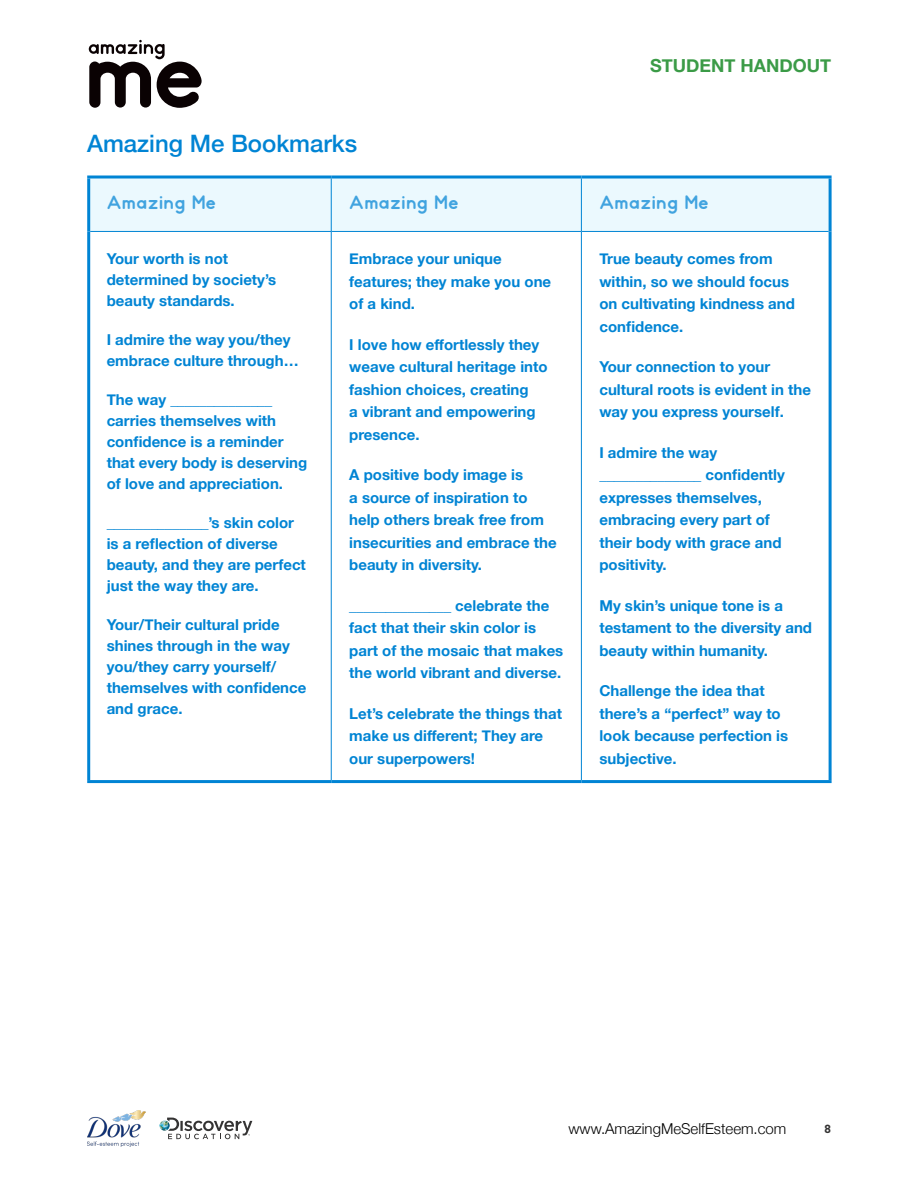
<style>
.page{position:relative;width:918px;height:1188px;background:#fff}
.page>*{position:absolute;margin:0;border:0;box-sizing:border-box;transform-origin:0 0}
.t1{font:500 24px "Helvetica Neue";color:#0084d4}
.t2{font:18px "Somatic Rounded";letter-spacing:.05em;color:#40a3df}
.t3{font:700 18px "Helvetica Neue";color:#3b9b47}
.t4{font:700 15px/22.5px "Helvetica Neue";color:#0084d4}
.t5{font:300 15px "Helvetica Neue";color:#000}
.t6{font:700 12px "DIN2014";color:#343333}
</style>
<div class="page">
<svg style="left:89px;top:40px;width:113px;height:68px"></svg>
<img style="left:87px;top:1110px;width:59px;height:36px">
<svg style="left:159px;top:1118px;width:93px;height:21px"></svg>
<div style="left:90px;top:178px;width:739px;height:53px;background:#ebf9fe"></div>
<hr style="left:331px;top:178px;width:1px;height:53px;background:#0084d4">
<hr style="left:581px;top:178px;width:1px;height:53px;background:#0084d4">
<hr style="left:331px;top:232px;width:1px;height:548px;background:#0084d4">
<hr style="left:581px;top:232px;width:1px;height:548px;background:#0084d4">
<hr style="left:90px;top:231px;width:241px;height:1px;background:#0084d4">
<hr style="left:331px;top:231px;width:250px;height:1px;background:#0084d4">
<hr style="left:581px;top:231px;width:248px;height:1px;background:#0084d4">
<hr style="left:87px;top:176px;width:244px;height:2px;background:#0084d4">
<hr style="left:87px;top:178px;width:3px;height:53px;background:#0084d4">
<hr style="left:331px;top:176px;width:250px;height:2px;background:#0084d4">
<hr style="left:581px;top:176px;width:251px;height:2px;background:#0084d4">
<hr style="left:829px;top:178px;width:3px;height:53px;background:#0084d4">
<hr style="left:87px;top:231px;width:3px;height:549px;background:#0084d4">
<hr style="left:829px;top:231px;width:3px;height:549px;background:#0084d4">
<hr style="left:87px;top:780px;width:244px;height:3px;background:#0084d4">
<hr style="left:331px;top:780px;width:250px;height:3px;background:#0084d4">
<hr style="left:581px;top:780px;width:251px;height:3px;background:#0084d4">
<p class="t3" style="left:650px;top:51px;width:183px">STUDENT HANDOUT</p>
<h1 class="t1" style="left:87px;top:124px;width:272px">Amazing Me Bookmarks</h1>
<p class="t2" style="left:107px;top:195px;width:110px">Amazing Me</p>
<p class="t2" style="left:349px;top:195px;width:110px">Amazing Me</p>
<p class="t2" style="left:599px;top:195px;width:110px">Amazing Me</p>
<p class="t4" style="left:107px;top:249px;width:171px;line-height:21px">Your worth is not determined by society’s beauty standards.</p>
<p class="t4" style="left:107px;top:330px;width:193px;line-height:21px">I admire the way you/they embrace culture through…</p>
<p class="t4" style="left:107px;top:390px;width:202px;line-height:21px">The way ______________ carries themselves with confidence is a reminder that every body is deserving of love and appreciation.</p>
<p class="t4" style="left:107px;top:513px;width:201px;line-height:21px">______________’s skin color is a reflection of diverse beauty, and they are perfect just the way they are.</p>
<p class="t4" style="left:107px;top:615px;width:201px;line-height:21px">Your/Their cultural pride shines through in the way you/they carry yourself/ themselves with confidence and grace.</p>
<p class="t4" style="left:349px;top:248px;width:203px">Embrace your unique features; they make you one of a kind.</p>
<p class="t4" style="left:349px;top:333px;width:200px">I love how effortlessly they weave cultural heritage into fashion choices, creating<br>a vibrant and empowering presence.</p>
<p class="t4" style="left:349px;top:464px;width:209px">A positive body image is<br>a source of inspiration to help others break free from insecurities and embrace the beauty in diversity.</p>
<p class="t4" style="left:349px;top:594px;width:216px">______________ celebrate the fact that their skin color is part of the mosaic that makes the world vibrant and diverse.</p>
<p class="t4" style="left:349px;top:702px;width:214px">Let’s celebrate the things that make us different; They are our superpowers!</p>
<p class="t4" style="left:599px;top:248px;width:197px">True beauty comes from within, so we should focus on cultivating kindness and confidence.</p>
<p class="t4" style="left:599px;top:356px;width:213px">Your connection to your cultural roots is evident in the way you express yourself.</p>
<p class="t4" style="left:599px;top:441px;width:187px">I admire the way ______________ confidently expresses themselves, embracing every part of their body with grace and positivity.</p>
<p class="t4" style="left:599px;top:594px;width:214px">My skin’s unique tone is a testament to the diversity and beauty within humanity.</p>
<p class="t4" style="left:599px;top:680px;width:190px">Challenge the idea that there’s a “perfect” way to look because perfection is subjective.</p>
<p class="t5" style="left:568px;top:1117px;width:219px">www.AmazingMeSelfEsteem.com</p>
<p class="t6" style="left:825px;top:1121px;width:8px">8</p>
</div>
